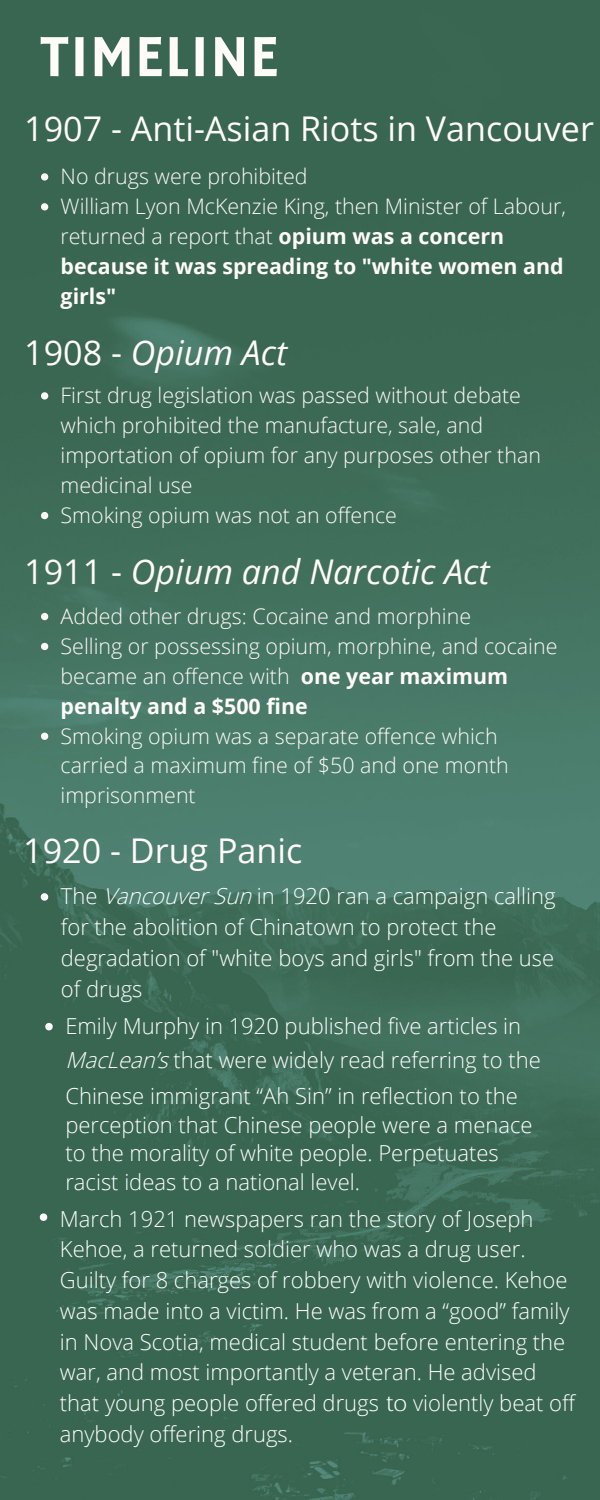
<style>
.page{position:relative;width:600px;height:1500px;background:#fff}
.page>*{position:absolute;margin:0;border:0;box-sizing:border-box;transform-origin:0 0}
.t1{font:60px "Hammersmith One";color:#fffbf9}
.t2{font:34.1px "Open Sans";color:#fffbf9}
.t3{font:italic 34.1px "Open Sans";color:#fffbf9}
.t4{font:300 22px/30.8px "Open Sans";color:#fff}
.t5{font:300 21.4px/29.9px "Open Sans";color:#fffbf9}
.s1{font-weight:700}
.s2{font-style:normal}
.s3{font-style:italic}
.s4{font-family:"Adobe Gothic Std"}
</style>
<div class="page">
<img style="left:0;top:0;width:600px;height:1500px">
<svg style="left:41px;top:173px;width:7px;height:8px"></svg>
<svg style="left:41px;top:203px;width:7px;height:7px"></svg>
<svg style="left:41px;top:392px;width:7px;height:8px"></svg>
<svg style="left:41px;top:512px;width:7px;height:7px"></svg>
<svg style="left:41px;top:613px;width:7px;height:7px"></svg>
<svg style="left:41px;top:643px;width:7px;height:7px"></svg>
<svg style="left:41px;top:733px;width:7px;height:7px"></svg>
<svg style="left:41px;top:893px;width:7px;height:8px"></svg>
<svg style="left:45px;top:1023px;width:8px;height:7px"></svg>
<svg style="left:40px;top:1213px;width:7px;height:8px"></svg>
<p class="t1" style="left:39px;top:22px;width:242px">TIMELINE</p>
<p class="t2" style="left:24px;top:104px;width:571px">1907 - Anti-Asian Riots in Vancouver</p>
<p class="t5" style="left:61px;top:161px;width:249px">No drugs were prohibited</p>
<p class="t5" style="left:61px;top:191px;width:507px">William Lyon McKenzie King, then Minister of Labour, returned a report that <span class="s1">opium was a concern because it was spreading to "white women and girls"</span></p>
<p class="t3" style="left:24px;top:328px;width:265px"><span class="s2">1908 -</span> Opium Act</p>
<p class="t5" style="left:61px;top:380px;width:482px">First drug legislation was passed without debate which prohibited the manufacture, sale, and importation of opium for any purposes other than medicinal use</p>
<p class="t5" style="left:61px;top:500px;width:338px">Smoking opium was not an offence</p>
<p class="t3" style="left:24px;top:547px;width:467px"><span class="s2">1911 -</span> Opium and Narcotic Act</p>
<p class="t5" style="left:61px;top:601px;width:412px">Added other drugs: Cocaine and morphine</p>
<p class="t5" style="left:61px;top:631px;width:498px">Selling or possessing opium, morphine, and cocaine became an offence with <span class="s1">one year maximum penalty and a $500 fine</span></p>
<p class="t5" style="left:61px;top:720px;width:450px">Smoking opium was a separate offence which carried a maximum fine of $50 and one month imprisonment</p>
<p class="t2" style="left:23px;top:826px;width:281px">1920 - Drug Panic</p>
<p class="t4" style="left:61px;top:880px;width:496px">The <span class="s3">VancouverSun</span>in 1920 ran a campaign calling for the abolition of Chinatown to protect the degradation of "white boys and girls" from the use of drugs</p>
<p class="t4" style="left:65px;top:1008px;width:477px;line-height:35px">Emily Murphy in 1920 published five articles in<br><span class="s3">MacLean’s</span>that were widely read referring to the<br>Chinese immigrant “Ah Sin” in reflection to the</p>
<p class="t4" style="left:65px;top:1110px;width:469px;line-height:28.6px">perception that Chinese people were a menace to the morality of white people. Perpetuates racist ideas to a national level.</p>
<p class="t4" style="left:60px;top:1203px;width:517px">March 1921 newspapers ran the story of Joseph Kehoe, a returned soldier who was a drug user.<br>Guilty for 8 charges of robbery with violence. Kehoe was made into a victim. He was from a “good” family in Nova Scotia, medical student before entering the war, and most importantly a veteran. He advised that young people offered drugs <span class="s4">to</span> violently beat off anybody offering drugs.</p>
</div>
